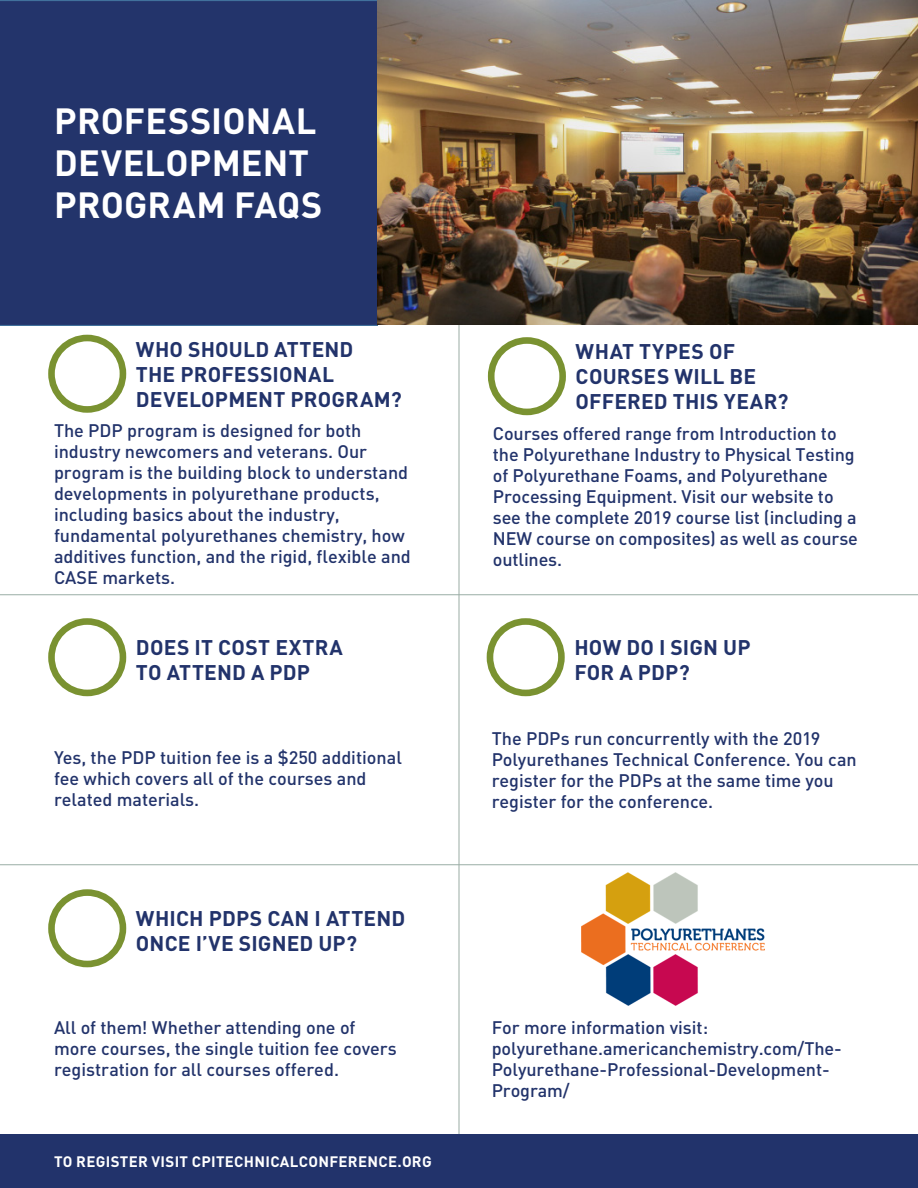
<style>
.page{position:relative;width:918px;height:1188px;background:#fff}
.page>*{position:absolute;margin:0;border:0;box-sizing:border-box;transform-origin:0 0}
.t1{font:700 36px/42px "DINOT";letter-spacing:.005em;color:#fff}
.t2{font:700 21px/25.2px "DINOT";letter-spacing:.01em;color:#22336b}
.t3{font:500 18px/21px "DINOT";color:#22336b}
.t4{font:700 15px "DINOT";letter-spacing:.02em;color:#fff}
</style>
<div class="page">
<div style="left:0;top:1px;width:917px;height:324px;background:#23346b"></div>
<hr style="left:459px;top:0;width:1px;height:1188px;background:#9aada5">
<div style="left:0;top:1134px;width:918px;height:54px;background:#22336b"></div>
<img style="left:378px;top:0;width:540px;height:324px">
<hr style="left:0;top:594px;width:918px;height:1px;background:#9aada5">
<hr style="left:0;top:864px;width:918px;height:1px;background:#9aada5">
<div style="left:48px;top:335px;width:78px;height:78px;border:7px solid #7a9231;border-radius:50%"></div>
<div style="left:488px;top:337px;width:78px;height:78px;border:7px solid #7a9231;border-radius:50%"></div>
<div style="left:48px;top:889px;width:78px;height:78px;border:7px solid #7a9231;border-radius:50%"></div>
<div style="left:48px;top:618px;width:78px;height:78px;border:7px solid #7a9231;border-radius:50%"></div>
<div style="left:487px;top:618px;width:78px;height:78px;border:7px solid #7a9231;border-radius:50%"></div>
<img style="left:581px;top:872px;width:184px;height:133px">
<p class="t1" style="left:54px;top:99px;width:270px">PROFESSIONAL<br>DEVELOPMENT<br>PROGRAM FAQS</p>
<p class="t2" style="left:136px;top:336px;width:267px">WHO SHOULD ATTEND<br>THE PROFESSIONAL<br>DEVELOPMENT PROGRAM?</p>
<p class="t3" style="left:54px;top:420px;width:358px">The PDP program is designed for both industry newcomers and veterans. Our program is the building block to understand developments in polyurethane products, including basics about the industry, fundamental polyurethanes chemistry, how additives function, and the rigid, flexible and CASE markets.</p>
<p class="t2" style="left:136px;top:634px;width:208px">DOES IT COST EXTRA</p>
<p class="t2" style="left:136px;top:659px;width:176px">TO ATTEND A PDP</p>
<p class="t3" style="left:54px;top:746px;width:349px">Yes, the PDP tuition fee is a $250 additional fee which covers all of the courses and related materials.</p>
<p class="t2" style="left:136px;top:905px;width:271px">WHICH PDPS CAN I ATTEND<br>ONCE I’VE SIGNED UP?</p>
<p class="t2" style="left:576px;top:338px;width:161px">WHAT TYPES OF</p>
<p class="t2" style="left:576px;top:363px;width:182px">COURSES WILL BE</p>
<p class="t2" style="left:576px;top:389px;width:214px">OFFERED THIS YEAR?</p>
<p class="t3" style="left:493px;top:422px;width:367px">Courses offered range from Introduction to the Polyurethane Industry to Physical Testing of Polyurethane Foams, and Polyurethane Processing Equipment. Visit our website to see the complete 2019 course list (including a NEW course on composites) as well as course outlines.</p>
<p class="t2" style="left:574px;top:634px;width:178px">HOW DO I SIGN UP</p>
<p class="t2" style="left:574px;top:659px;width:117px">FOR A PDP?</p>
<p class="t3" style="left:492px;top:728px;width:367px">The PDPs run concurrently with the 2019<br>Polyurethanes Technical Conference. You can register for the PDPs at the same time you register for the conference.</p>
<p class="t3" style="left:54px;top:1016px;width:344px">All of them! Whether attending one of more courses, the single tuition fee covers registration for all courses offered.</p>
<p class="t3" style="left:492px;top:1016px;width:352px">For more information visit: polyurethane.americanchemistry.com/The-<br>Polyurethane-Professional-Development-<br>Program/</p>
<p class="t4" style="left:54px;top:1152px;width:379px">TO REGISTER VISIT CPITECHNICALCONFERENCE.ORG</p>
</div>
